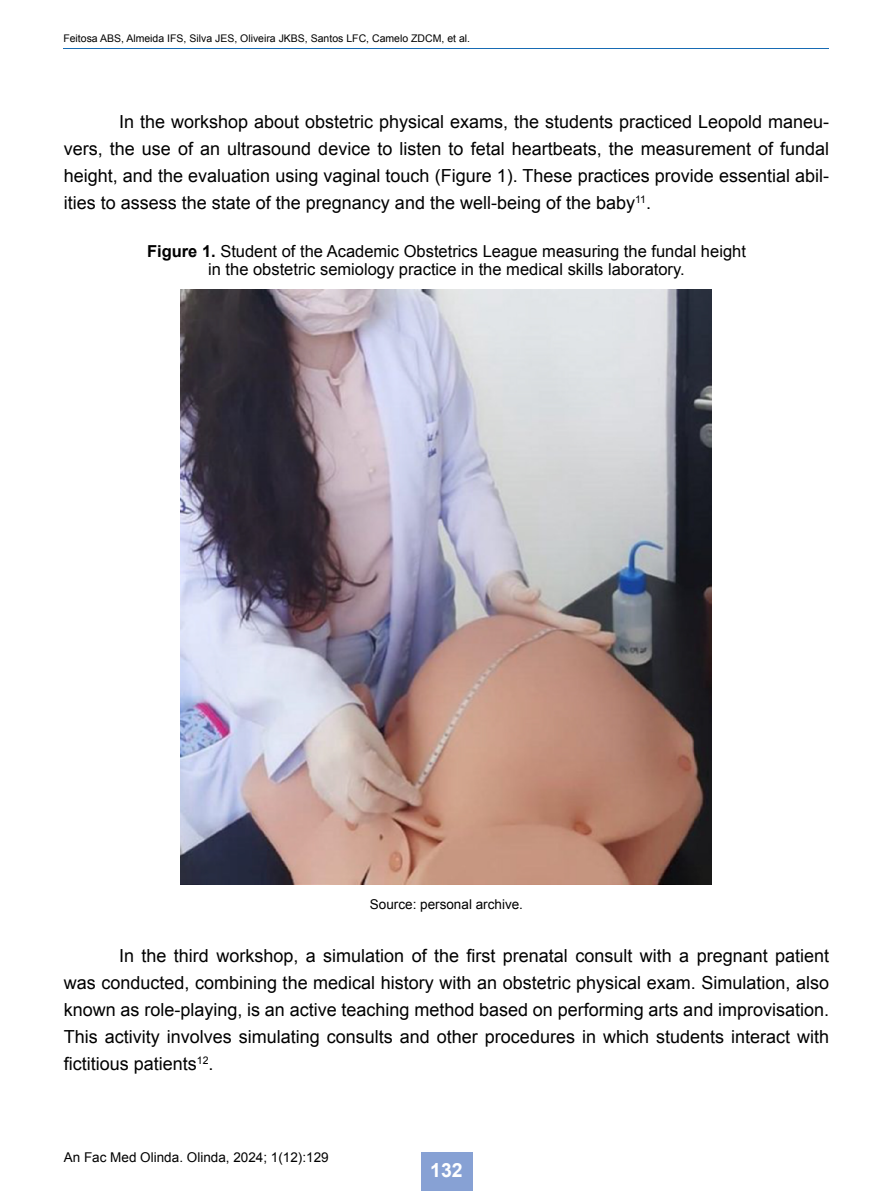
<style>
.page{position:relative;width:893px;height:1191px;background:#fff}
.page>*{position:absolute;margin:0;border:0;box-sizing:border-box;transform-origin:0 0}
.t1{font:700 19.5px "Arial";color:#fff}
.t2{font:18px/27px "Arial";color:#000;text-align:justify}
.t3{font:16.5px/18px "Arial";color:#000;text-align:center}
.t4{font:13.5px "Arial";color:#000}
.t5{font:10.5px "Arial";color:#000}
.s1{font-weight:700}
</style>
<div class="page">
<div style="left:421px;top:1152px;width:51px;height:39px;background:#87a1d4"></div>
<hr style="left:64px;top:48px;width:765px;height:1px;background:#176bb4">
<img style="left:180px;top:289px;width:532px;height:596px">
<p class="t5" style="left:63px;top:31px;width:408px">Feitosa ABS, Almeida IFS, Silva JES, Oliveira JKBS, Santos LFC, Camelo ZDCM, et al.</p>
<p class="t2" style="left:64px;top:108px;width:767px;text-indent:55px">In the workshop about obstetric physical exams, the students practiced Leopold maneu&shy;vers, the use of an ultrasound device to listen to fetal heartbeats, the measurement of fundal height, and the evaluation using vaginal touch (Figure 1). These practices provide essential abil&shy;ities to assess the state of the pregnancy and the well-being of the baby<sup>11</sup>.</p>
<p class="t3" style="left:147px;top:242px;width:600px"><span class="s1">Figure 1.</span> Student of the Academic Obstetrics League measuring the fundal height in the obstetric semiology practice in the medical skills laboratory.</p>
<p class="t4" style="left:370px;top:895px;width:155px">Source: personal archive.</p>
<p class="t2" style="left:64px;top:942px;width:767px;text-indent:55px">In the third workshop, a simulation of the first prenatal consult with a pregnant patient was conducted, combining the medical history with an obstetric physical exam. Simulation, also known as role-playing, is an active teaching method based on performing arts and improvisation.<br>This activity involves simulating consults and other procedures in which students interact with fictitious patients<sup>12</sup>.</p>
<p class="t4" style="left:64px;top:1148px;width:266px">An Fac Med Olinda. Olinda, 2024; 1(12):129</p>
<p class="t1" style="left:430px;top:1157px;width:34px">132</p>
</div>
